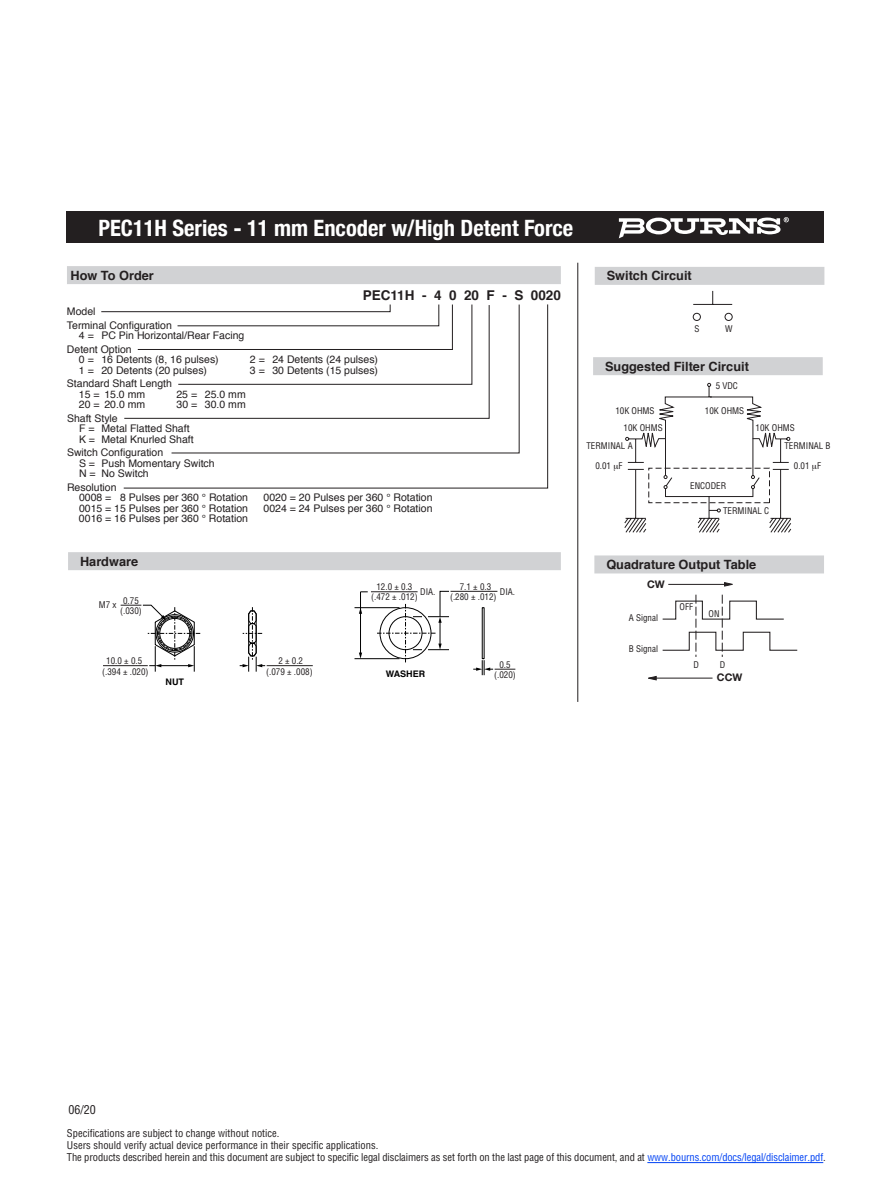
<style>
.page{position:relative;width:891px;height:1188px;background:#fff}
.page>*{position:absolute;margin:0;border:0;box-sizing:border-box;transform-origin:0 0}
.t1{font:700 condensed 22.5px "Helvetica Neue";color:#fff}
.t2{font:700 13.5px "Helvetica";color:#231f20}
.t3{font:700 12.75px "Helvetica";color:#231f20}
.t4{font:condensed 12px "Helvetica";color:#231f20}
.t5{font:10.5px/10.5px "Helvetica";color:#231f20}
.t6{font:condensed 10.5px/12px "Helvetica";color:#231f20}
.t7{font:700 10.5px "Helvetica Neue";color:#231f20}
.t8{font:condensed 9px/10.5px "Helvetica";color:#231f20;text-align:center}
.t9{font:700 9px "Helvetica";color:#000}
.s1{color:#0042f4}
</style>
<div class="page">
<div style="left:67px;top:212px;width:757px;height:31px;background:#231f20"></div>
<svg style="left:619px;top:217px;width:170px;height:21px"></svg>
<hr style="left:647px;top:1162px;width:176px;height:1px;background:#0042f4">
<div style="left:594px;top:555px;width:230px;height:18px;background:#d1d2d4"></div>
<svg style="left:662px;top:595px;width:135px;height:62px"></svg>
<svg style="left:724px;top:582px;width:9px;height:5px"></svg>
<hr style="left:668px;top:584px;width:63px;height:1px;background:#231f20">
<svg style="left:648px;top:676px;width:9px;height:5px"></svg>
<hr style="left:650px;top:678px;width:63px;height:1px;background:#231f20">
<div style="left:67px;top:266px;width:494px;height:18px;background:#d1d2d4"></div>
<svg style="left:123px;top:304px;width:425px;height:185px"></svg>
<div style="left:595px;top:267px;width:229px;height:18px;background:#d1d2d4"></div>
<svg style="left:692px;top:290px;width:41px;height:31px"></svg>
<div style="left:593px;top:357px;width:230px;height:18px;background:#d1d2d4"></div>
<svg style="left:624px;top:383px;width:168px;height:150px"></svg>
<hr style="left:577px;top:263px;width:1px;height:439px;background:#231f20">
<div style="left:68px;top:552px;width:493px;height:18px;background:#d1d2d4"></div>
<hr style="left:124px;top:723px;width:45px;height:1px;background:#000">
<hr style="left:124px;top:774px;width:45px;height:1px;background:#000">
<hr style="left:103px;top:665px;width:45px;height:1px;background:#231f20">
<hr style="left:267px;top:665px;width:46px;height:1px;background:#231f20">
<svg style="left:121px;top:604px;width:144px;height:68px"></svg>
<hr style="left:355px;top:607px;width:45px;height:1px;background:#000">
<hr style="left:355px;top:658px;width:45px;height:1px;background:#000">
<svg style="left:359px;top:590px;width:156px;height:85px"></svg>
<h1 class="t1" style="left:98px;top:209px;width:476px">PEC11H Series - 11 mm Encoder w/High Detent Force</h1>
<p class="t3" style="left:71px;top:265px;width:85px">How To Order</p>
<p class="t3" style="left:607px;top:266px;width:87px">Switch Circuit</p>
<p class="t2" style="left:363px;top:284px;width:200px">PEC11H - 4 0 20 F - S 0020</p>
<p class="t5" style="left:67px;top:305px;width:107px;line-height:13.5px">Model<br>Terminal Configuration</p>
<p class="t5" style="left:67px;top:329px;width:179px;line-height:13.5px;text-indent:12px">4 = PC Pin Horizontal/Rear Facing<br>Detent Option</p>
<p class="t5" style="left:79px;top:355px;width:141px">0 = 16 Detents (8, 16 pulses)</p>
<p class="t5" style="left:250px;top:355px;width:130px">2 = 24 Detents (24 pulses)</p>
<p class="t5" style="left:79px;top:365px;width:130px">1 = 20 Detents (20 pulses)</p>
<p class="t5" style="left:250px;top:365px;width:130px">3 = 30 Detents (15 pulses)</p>
<p class="t5" style="left:79px;top:379px;width:95px;text-indent:-12px">Standard Shaft Length<br>15 = 15.0 mm</p>
<p class="t5" style="left:176px;top:389px;width:71px">25 = 25.0 mm</p>
<p class="t5" style="left:79px;top:400px;width:68px">20 = 20.0 mm</p>
<p class="t5" style="left:176px;top:400px;width:71px">30 = 30.0 mm</p>
<p class="t5" style="left:79px;top:413px;width:116px;text-indent:-12px">Shaft Style<br>F = Metal Flatted Shaft<br>K = Metal Knurled Shaft</p>
<p class="t5" style="left:79px;top:448px;width:137px;text-indent:-12px">Switch Configuration<br>S = Push Momentary Switch<br>N = No Switch</p>
<p class="t5" style="left:79px;top:482px;width:171px;text-indent:-12px">Resolution<br>0008 = 8 Pulses per 360 ° Rotation</p>
<p class="t5" style="left:264px;top:493px;width:171px">0020 = 20 Pulses per 360 ° Rotation</p>
<p class="t5" style="left:79px;top:503px;width:171px">0015 = 15 Pulses per 360 ° Rotation</p>
<p class="t5" style="left:263px;top:503px;width:171px">0024 = 24 Pulses per 360 ° Rotation</p>
<p class="t5" style="left:79px;top:514px;width:171px">0016 = 16 Pulses per 360 ° Rotation</p>
<p class="t8" style="left:351px;top:490px;width:23px">(.030)</p>
<p class="t8" style="left:695px;top:323px;width:7px">S</p>
<p class="t8" style="left:725px;top:323px;width:9px">W</p>
<p class="t3" style="left:605px;top:356px;width:145px">Suggested Filter Circuit</p>
<p class="t8" style="left:716px;top:380px;width:24px">5 VDC</p>
<p class="t8" style="left:615px;top:405px;width:41px">10K OHMS</p>
<p class="t8" style="left:705px;top:405px;width:41px">10K OHMS</p>
<p class="t8" style="left:624px;top:422px;width:41px">10K OHMS</p>
<p class="t8" style="left:784px;top:419px;width:48px;line-height:18.1px;text-align:left;text-indent:-29px">10K OHMS<br>TERMINAL B</p>
<p class="t8" style="left:625px;top:409px;width:15px">OFF</p>
<p class="t8" style="left:654px;top:416px;width:12px">ON</p>
<p class="t8" style="left:586px;top:436px;width:48px;line-height:19.4px">TERMINAL A<br>0.01 F</p>
<p class="t8" style="left:794px;top:460px;width:29px">0.01 F</p>
<p class="t8" style="left:690px;top:480px;width:38px">ENCODER</p>
<p class="t8" style="left:723px;top:505px;width:48px">TERMINAL C</p>
<p class="t3" style="left:80px;top:551px;width:60px">Hardware</p>
<p class="t3" style="left:606px;top:554px;width:151px">Quadrature Output Table</p>
<p class="t8" style="left:120px;top:595px;width:23px">0.75 (.030)</p>
<p class="t8" style="left:99px;top:599px;width:19px">M7 x</p>
<p class="t8" style="left:371px;top:581px;width:48px">12.0 ± 0.3 (.472 ± .012)</p>
<p class="t8" style="left:420px;top:587px;width:17px">DIA.</p>
<p class="t8" style="left:450px;top:581px;width:48px">7.1 ± 0.3 (.280 ± .012)</p>
<p class="t8" style="left:500px;top:586px;width:17px">DIA.</p>
<p class="t7" style="left:647px;top:576px;width:19px">CW</p>
<p class="t8" style="left:629px;top:613px;width:31px">A Signal</p>
<p class="t8" style="left:680px;top:601px;width:15px">OFF</p>
<p class="t8" style="left:709px;top:608px;width:12px">ON</p>
<p class="t8" style="left:629px;top:643px;width:31px">B Signal</p>
<p class="t8" style="left:102px;top:655px;width:48px">10.0 ± 0.5 (.394 ± .020)</p>
<p class="t8" style="left:266px;top:655px;width:48px">2 ± 0.2<br>(.079 ± .008)</p>
<p class="t9" style="left:166px;top:674px;width:20px">NUT</p>
<p class="t9" style="left:386px;top:667px;width:41px">WASHER</p>
<p class="t8" style="left:494px;top:659px;width:23px">0.5 (.020)</p>
<p class="t8" style="left:694px;top:659px;width:7px">D</p>
<p class="t8" style="left:720px;top:659px;width:7px">D</p>
<p class="t7" style="left:717px;top:669px;width:27px">CCW</p>
<p class="t4" style="left:68px;top:1102px;width:29px">06/20</p>
<p class="t6" style="left:67px;top:1127px;width:760px">Specifications are subject to change without notice.<br>Users should verify actual device performance in their specific applications.<br>The products described herein and this document are subject to specific legal disclaimers as set forth on the last page of this document, and at <span class="s1">www.bourns.com/docs/legal/disclaimer.pdf</span>.</p>
</div>
